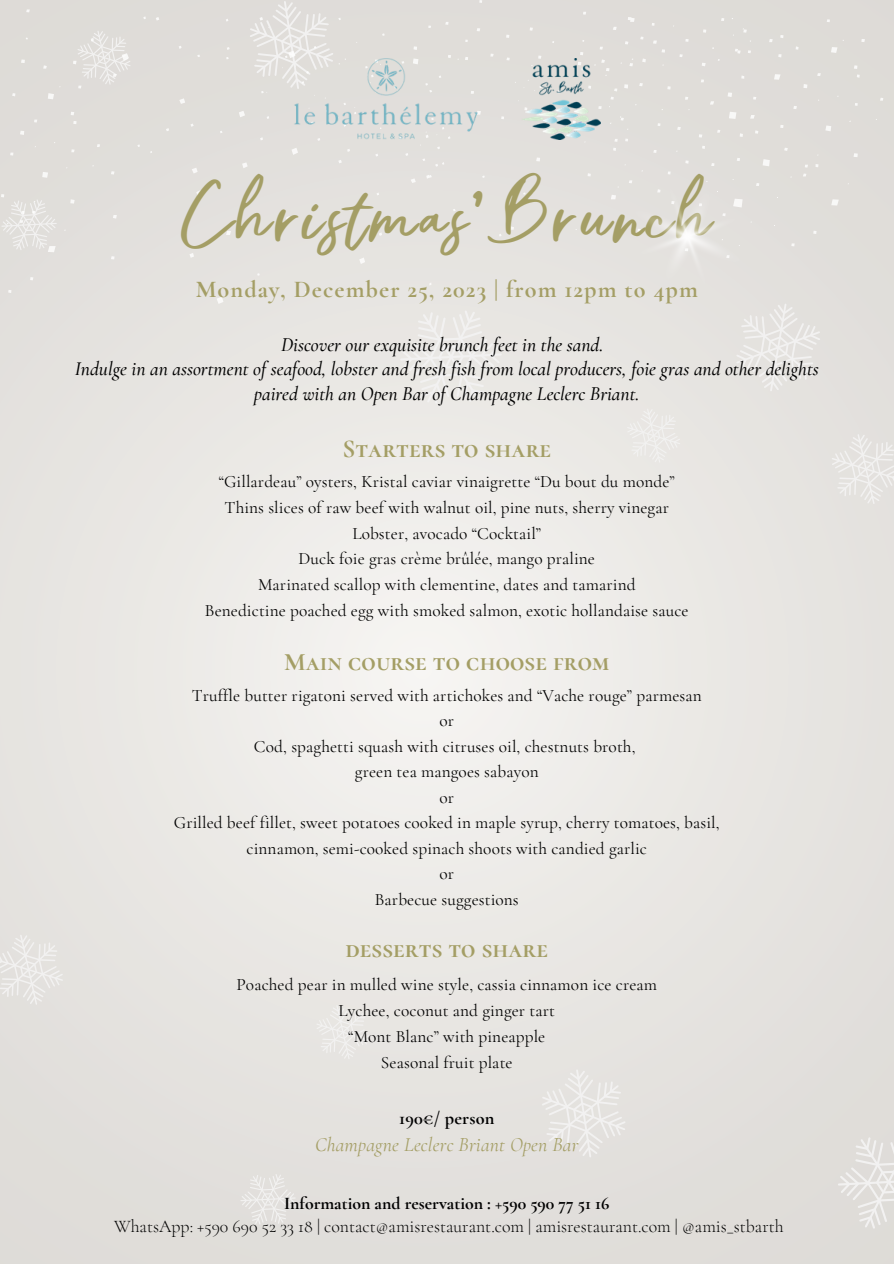
<style>
.page{position:relative;width:894px;height:1264px;background:#fff}
.page>*{position:absolute;margin:0;border:0;box-sizing:border-box;transform-origin:0 0}
.t1{font:48px "Christian Heedlay";letter-spacing:.08em;color:#a49e65}
.t2{font:700 25.2px "Cormorant SC";letter-spacing:.005em;color:#a49e65}
.t3{font:700 24.15px "Cormorant Garamond";letter-spacing:.045em;color:#a49e65}
.t4{font:italic 19.8px "Cormorant Garamond";letter-spacing:.01em;color:#a49e65}
.t5{font:italic 500 19.65px/24.8px "Cormorant Garamond";color:#000;text-align:center}
.t6{font:700 18.3px "Cormorant Garamond";letter-spacing:.01em;color:#000}
.t7{font:300 17.85px "Cormorant Garamond";color:#000}
.t8{font:700 17.85px "Cormorant Garamond";color:#000}
.t9{font:17.25px/25.5px "Cormorant Garamond";letter-spacing:.005em;color:#000;text-align:center}
</style>
<div class="page">
<div style="left:0;top:0;width:893px;height:1263px;background:linear-gradient(to right,#e8e5e2,#e6e4e0)"></div>
<svg style="left:734px;top:302px;width:87px;height:90px;background:#e6e4e1"></svg>
<svg style="left:399px;top:309px;width:104px;height:96px"></svg>
<svg style="left:540px;top:1068px;width:87px;height:90px;background:#e6e4e2"></svg>
<svg style="left:239px;top:1173px;width:57px;height:52px;background:#e4e2df"></svg>
<svg style="left:836px;top:1134px;width:57px;height:96px;background:#e3e0dd"></svg>
<svg style="left:315px;top:1004px;width:55px;height:56px;background:#e9e7e4"></svg>
<svg style="left:626px;top:408px;width:55px;height:55px;background:#eae8e5"></svg>
<svg style="left:830px;top:433px;width:63px;height:72px;background:#e6e4e2"></svg>
<svg style="left:0;top:933px;width:64px;height:72px;background:#e6e4e1"></svg>
<svg style="left:379px;top:232px;width:3px;height:4px"></svg>
<svg style="left:291px;top:148px;width:7px;height:7px"></svg>
<svg style="left:216px;top:297px;width:7px;height:7px"></svg>
<svg style="left:435px;top:162px;width:9px;height:5px"></svg>
<svg style="left:359px;top:257px;width:6px;height:7px"></svg>
<svg style="left:242px;top:162px;width:5px;height:6px"></svg>
<svg style="left:286px;top:216px;width:5px;height:5px"></svg>
<svg style="left:189px;top:253px;width:5px;height:5px"></svg>
<svg style="left:179px;top:98px;width:6px;height:6px"></svg>
<svg style="left:192px;top:168px;width:5px;height:5px"></svg>
<svg style="left:338px;top:160px;width:4px;height:3px"></svg>
<svg style="left:156px;top:17px;width:3px;height:4px"></svg>
<svg style="left:410px;top:178px;width:5px;height:5px"></svg>
<svg style="left:196px;top:190px;width:6px;height:6px"></svg>
<svg style="left:190px;top:123px;width:4px;height:4px"></svg>
<svg style="left:426px;top:175px;width:5px;height:4px"></svg>
<svg style="left:43px;top:65px;width:4px;height:4px"></svg>
<svg style="left:21px;top:59px;width:4px;height:4px"></svg>
<svg style="left:113px;top:215px;width:4px;height:4px"></svg>
<svg style="left:226px;top:231px;width:5px;height:4px"></svg>
<svg style="left:48px;top:93px;width:6px;height:6px"></svg>
<svg style="left:42px;top:172px;width:6px;height:6px"></svg>
<svg style="left:70px;top:199px;width:5px;height:4px"></svg>
<svg style="left:73px;top:121px;width:4px;height:3px"></svg>
<svg style="left:73px;top:30px;width:58px;height:59px;background:#e2e0dd"></svg>
<svg style="left:71px;top:149px;width:4px;height:3px"></svg>
<svg style="left:26px;top:9px;width:4px;height:3px"></svg>
<svg style="left:20px;top:131px;width:4px;height:4px"></svg>
<svg style="left:1px;top:194px;width:56px;height:58px;background:#e4e2de"></svg>
<svg style="left:612px;top:27px;width:4px;height:3px"></svg>
<svg style="left:529px;top:27px;width:3px;height:4px"></svg>
<svg style="left:702px;top:29px;width:4px;height:4px"></svg>
<svg style="left:741px;top:75px;width:3px;height:4px"></svg>
<svg style="left:536px;top:157px;width:4px;height:4px"></svg>
<svg style="left:795px;top:46px;width:3px;height:4px"></svg>
<svg style="left:476px;top:28px;width:4px;height:3px"></svg>
<svg style="left:642px;top:58px;width:3px;height:4px"></svg>
<svg style="left:752px;top:97px;width:4px;height:3px"></svg>
<svg style="left:754px;top:130px;width:4px;height:4px"></svg>
<svg style="left:750px;top:115px;width:4px;height:4px"></svg>
<svg style="left:773px;top:74px;width:7px;height:6px"></svg>
<svg style="left:831px;top:199px;width:7px;height:6px"></svg>
<svg style="left:701px;top:63px;width:4px;height:3px"></svg>
<svg style="left:830px;top:47px;width:7px;height:6px"></svg>
<svg style="left:825px;top:125px;width:6px;height:6px"></svg>
<svg style="left:853px;top:153px;width:4px;height:4px"></svg>
<svg style="left:709px;top:101px;width:5px;height:4px"></svg>
<svg style="left:698px;top:134px;width:4px;height:4px"></svg>
<svg style="left:684px;top:97px;width:4px;height:3px"></svg>
<svg style="left:768px;top:39px;width:4px;height:3px"></svg>
<svg style="left:508px;top:213px;width:4px;height:3px"></svg>
<svg style="left:510px;top:226px;width:4px;height:4px"></svg>
<svg style="left:610px;top:195px;width:6px;height:4px"></svg>
<svg style="left:762px;top:159px;width:7px;height:7px"></svg>
<svg style="left:739px;top:133px;width:3px;height:4px"></svg>
<svg style="left:685px;top:160px;width:3px;height:4px"></svg>
<svg style="left:619px;top:116px;width:4px;height:5px"></svg>
<svg style="left:879px;top:98px;width:4px;height:3px"></svg>
<svg style="left:853px;top:65px;width:6px;height:13px"></svg>
<svg style="left:755px;top:183px;width:4px;height:3px"></svg>
<svg style="left:728px;top:112px;width:8px;height:7px"></svg>
<svg style="left:727px;top:92px;width:5px;height:5px"></svg>
<svg style="left:413px;top:46px;width:4px;height:4px"></svg>
<svg style="left:601px;top:59px;width:8px;height:17px"></svg>
<svg style="left:239px;top:0;width:107px;height:127px;background:#e2e0dc"></svg>
<svg style="left:629px;top:58px;width:4px;height:8px"></svg>
<svg style="left:624px;top:41px;width:4px;height:3px"></svg>
<svg style="left:624px;top:84px;width:4px;height:5px"></svg>
<svg style="left:803px;top:84px;width:4px;height:4px"></svg>
<svg style="left:652px;top:41px;width:13px;height:12px"></svg>
<svg style="left:627px;top:17px;width:7px;height:5px"></svg>
<svg style="left:802px;top:165px;width:5px;height:11px"></svg>
<svg style="left:747px;top:50px;width:4px;height:3px"></svg>
<svg style="left:742px;top:28px;width:4px;height:5px"></svg>
<svg style="left:720px;top:18px;width:4px;height:3px"></svg>
<svg style="left:734px;top:49px;width:6px;height:5px"></svg>
<img style="left:294px;top:59px;width:306px;height:81px">
<div style="left:626px;top:169px;width:120px;height:135px;background:#e4e1de"></div>
<p class="t1" style="left:181px;top:187px;width:532px">Christmas’Brunch</p>
<p class="t3" style="left:196px;top:274px;width:503px">Monday, December 25, 2023 | from 12pm to 4pm</p>
<p class="t5" style="left:281px;top:332px;width:323px">Discover our exquisite brunch feet in the sand.</p>
<p class="t5" style="left:75px;top:357px;width:745px">Indulge in an assortment of seafood, lobster and fresh fish from local producers, foie gras and other delights paired with an Open Bar of Champagne Leclerc Briant.</p>
<p class="t2" style="left:342px;top:434px;width:210px">Starters to share</p>
<p class="t9" style="left:219px;top:468px;width:457px">“Gillardeau” oysters, Kristal caviar vinaigrette “Du bout du monde”</p>
<p class="t9" style="left:224px;top:494px;width:445px">Thins slices of raw beef with walnut oil, pine nuts, sherry vinegar</p>
<p class="t9" style="left:352px;top:520px;width:190px">Lobster, avocado “Cocktail”</p>
<p class="t9" style="left:298px;top:546px;width:298px">Duck foie gras crème brûlée, mango praline</p>
<p class="t9" style="left:258px;top:572px;width:379px">Marinated scallop with clementine, dates and tamarind</p>
<p class="t9" style="left:205px;top:598px;width:485px">Benedictine poached egg with smoked salmon, exotic hollandaise sauce</p>
<p class="t2" style="left:284px;top:646px;width:327px">Main course to choose from</p>
<p class="t9" style="left:192px;top:682px;width:511px">Truffle butter rigatoni served with artichokes and “Vache rouge” parmesan</p>
<p class="t9" style="left:439px;top:708px;width:16px">or</p>
<p class="t9" style="left:254px;top:733px;width:383px">Cod, spaghetti squash with citruses oil, chestnuts broth,</p>
<p class="t9" style="left:355px;top:759px;width:185px">green tea mangoes sabayon</p>
<p class="t9" style="left:439px;top:784px;width:16px">or</p>
<p class="t9" style="left:174px;top:810px;width:547px">Grilled beef fillet, sweet potatoes cooked in maple syrup, cherry tomatoes, basil, cinnamon, semi-cooked spinach shoots with candied garlic</p>
<p class="t9" style="left:439px;top:861px;width:16px">or</p>
<p class="t9" style="left:375px;top:886px;width:145px">Barbecue suggestions</p>
<p class="t2" style="left:345px;top:934px;width:204px">desserts to share</p>
<p class="t9" style="left:236px;top:971px;width:422px">Poached pear in mulled wine style, cassia cinnamon ice cream</p>
<p class="t9" style="left:338px;top:997px;width:218px">Lychee, coconut and ginger tart</p>
<p class="t9" style="left:348px;top:1023px;width:198px">“Mont Blanc” with pineapple</p>
<p class="t9" style="left:381px;top:1049px;width:133px">Seasonal fruit plate</p>
<p class="t6" style="left:399px;top:1106px;width:97px">190€/ person</p>
<p class="t4" style="left:315px;top:1132px;width:265px">Champagne Leclerc Briant Open Bar</p>
<p class="t8" style="left:284px;top:1192px;width:327px">Information and reservation : +590 590 77 51 16</p>
<p class="t7" style="left:114px;top:1214px;width:670px">WhatsApp: +590 690 52 33 18 | contact@amisrestaurant.com | amisrestaurant.com | @amis_stbarth</p>
</div>
